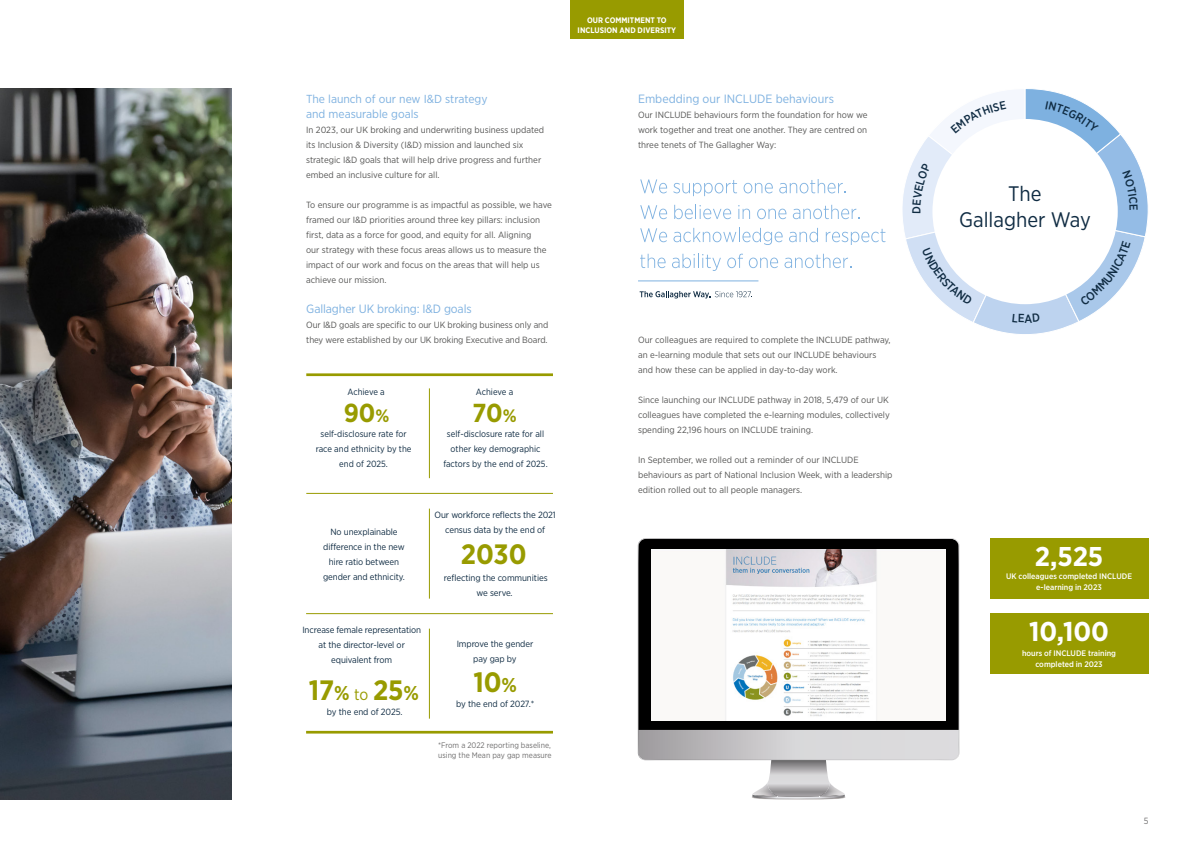
<style>
.page{position:relative;width:1191px;height:842px;background:#fff}
.page>*{position:absolute;margin:0;border:0;box-sizing:border-box;transform-origin:0 0}
.Environment_Page_Header{font:700 28px "Gotham Narrow";color:#989b00}
.t1{font:700 27.2px "Gotham Narrow";color:#fff}
.Environment_Page_Header-2{font:700 26px "Gotham Narrow";color:#989b00}
.Body-Copy-Black-80{font:21px/25.2px "Gotham Narrow";color:#102c43;text-align:center}
.t2{font:12px "Gotham Narrow";color:#7eb1e0}
.t3{font:11.6px/15px "Gotham Narrow";color:#7eb1e0}
.t4{font:9px/15px "Gotham Narrow";color:#575756}
.Body_Copy{font:9px/15px "Gotham Narrow";letter-spacing:-.01em;color:#102c43;text-align:center}
.t5{font:9px "Gotham Narrow";color:#706f6f}
.t6{font:500 8px/11px "Gotham Narrow";color:#fff;text-align:center}
.Art_Brochure_CC_Footer_L{font:8px/10px "Gotham Narrow";color:#706f6f}
.t7{font:700 8px/9.6px "Gotham Narrow";color:#fff;text-align:center}
.s1{font-size:18px}
.s2{font-size:20px}
.s3{font-weight:400;font-size:16px}
</style>
<div class="page">
<div style="left:570px;top:0;width:113px;height:39px;background:#989b00"></div>
<hr style="left:638px;top:281px;width:120px;height:1px;background:#7eb1e0">
<svg style="left:639px;top:291px;width:113px;height:7px"></svg>
<svg style="left:640px;top:179px;width:27px;height:14px"></svg>
<svg style="left:673px;top:180px;width:64px;height:16px"></svg>
<svg style="left:743px;top:183px;width:30px;height:10px"></svg>
<svg style="left:779px;top:179px;width:67px;height:14px"></svg>
<svg style="left:640px;top:205px;width:27px;height:14px"></svg>
<svg style="left:674px;top:205px;width:57px;height:14px"></svg>
<svg style="left:738px;top:205px;width:12px;height:14px"></svg>
<svg style="left:757px;top:209px;width:29px;height:10px"></svg>
<svg style="left:793px;top:205px;width:66px;height:14px"></svg>
<svg style="left:640px;top:228px;width:27px;height:14px"></svg>
<svg style="left:673px;top:228px;width:109px;height:17px"></svg>
<svg style="left:789px;top:228px;width:29px;height:14px"></svg>
<svg style="left:826px;top:229px;width:59px;height:16px"></svg>
<svg style="left:640px;top:254px;width:25px;height:14px"></svg>
<svg style="left:672px;top:254px;width:49px;height:17px"></svg>
<svg style="left:727px;top:254px;width:16px;height:14px"></svg>
<svg style="left:749px;top:258px;width:29px;height:10px"></svg>
<svg style="left:784px;top:254px;width:67px;height:14px"></svg>
<img style="left:0;top:88px;width:232px;height:711px">
<div style="left:989px;top:538px;width:159px;height:60px;background:#989b00"></div>
<div style="left:989px;top:614px;width:159px;height:60px;background:#989b00"></div>
<hr style="left:306px;top:373px;width:247px;height:3px;background:#989b00">
<hr style="left:306px;top:493px;width:247px;height:1px;background:#989b00">
<hr style="left:429px;top:388px;width:1px;height:90px;background:#989b00">
<hr style="left:429px;top:509px;width:1px;height:90px;background:#989b00">
<hr style="left:429px;top:629px;width:1px;height:90px;background:#989b00">
<hr style="left:306px;top:613px;width:247px;height:1px;background:#989b00">
<hr style="left:306px;top:731px;width:247px;height:2px;background:#989b00">
<div style="left:638px;top:539px;width:320px;height:191px;background:#000"></div>
<svg style="left:638px;top:539px;width:27px;height:25px"></svg>
<svg style="left:934px;top:538px;width:25px;height:27px"></svg>
<svg style="left:638px;top:730px;width:321px;height:70px"></svg>
<img style="left:651px;top:549px;width:294px;height:172px">
<svg style="left:902px;top:89px;width:246px;height:245px"></svg>
<p class="t7" style="left:577px;top:16px;width:100px">OUR COMMITMENT TO<br>INCLUSION AND DIVERSITY</p>
<p class="t3" style="left:306px;top:92px;width:183px">The launch of our new I&amp;D strategy and measurable goals</p>
<p class="t4" style="left:306px;top:123px;width:240px">In 2023, our UK broking and underwriting business updated its Inclusion &amp; Diversity (I&amp;D) mission and launched six strategic I&amp;D goals that will help drive progress and further embed an inclusive culture for all.</p>
<p class="t4" style="left:306px;top:198px;width:247px">To ensure our programme is as impactful as possible, we have framed our I&amp;D priorities around three key pillars: inclusion first, data as a force for good, and equity for all. Aligning<br>our strategy with these focus areas allows us to measure the impact of our work and focus on the areas that will help us achieve our mission.</p>
<p class="t2" style="left:306px;top:302px;width:167px">Gallagher UK broking: I&amp;D goals</p>
<p class="t4" style="left:306px;top:318px;width:244px">Our I&amp;D goals are specific to our UK broking business only and they were established by our UK broking Executive and Board.</p>
<p class="Body_Copy" style="left:347px;top:384px;width:39px">Achieve a</p>
<p class="Body_Copy" style="left:476px;top:384px;width:39px">Achieve a</p>
<p class="Body_Copy" style="left:443px;top:426px;width:106px">self-disclosure rate for all other key demographic factors by the end of 2025.</p>
<p class="Environment_Page_Header-2" style="left:344px;top:396px;width:47px">90<span class="s1">%</span></p>
<p class="Environment_Page_Header-2" style="left:472px;top:397px;width:46px">70<span class="s1">%</span></p>
<p class="Body_Copy" style="left:316px;top:426px;width:97px">self-disclosure rate for race and ethnicity by the end of 2025.</p>
<p class="Body_Copy" style="left:323px;top:524px;width:83px">No unexplainable difference in the new hire ratio between gender and ethnicity.</p>
<p class="Body_Copy" style="left:434px;top:507px;width:123px">Our workforce reflects the 2021 census data by the end of</p>
<p class="Environment_Page_Header" style="left:461px;top:536px;width:67px">2030</p>
<p class="Body_Copy" style="left:444px;top:570px;width:105px">reflecting the communities we serve.</p>
<p class="Body_Copy" style="left:302px;top:623px;width:120px">Increase female representation at the director-level or equivalent from</p>
<p class="Body_Copy" style="left:457px;top:636px;width:78px">Improve the gender pay gap by</p>
<p class="Body_Copy" style="left:456px;top:696px;width:79px">by the end of 2027.*</p>
<p class="Environment_Page_Header" style="left:309px;top:672px;width:112px">17<span class="s2">%</span> <span class="s3">to</span> 25<span class="s2">%</span></p>
<p class="Environment_Page_Header" style="left:473px;top:664px;width:45px">10<span class="s2">%</span></p>
<p class="Body_Copy" style="left:327px;top:704px;width:77px">by the end of 2025.</p>
<p class="Art_Brochure_CC_Footer_L" style="left:438px;top:740px;width:115px">*From a 2022 reporting baseline, using the Mean pay gap measure</p>
<p class="t2" style="left:638px;top:92px;width:197px">Embedding our INCLUDE behaviours</p>
<p class="t4" style="left:638px;top:108px;width:231px;text-align:justify">Our INCLUDE behaviours form the foundation for how we work together and treat one another. They are centred on three tenets of The Gallagher Way:</p>
<p class="t4" style="left:638px;top:333px;width:254px">Our colleagues are required to complete the INCLUDE pathway, an e-learning module that sets out our INCLUDE behaviours and how these can be applied in day-to-day work.</p>
<p class="t4" style="left:638px;top:393px;width:253px;text-align:justify">Since launching our INCLUDE pathway in 2018, 5,479 of our UK colleagues have completed the e-learning modules, collectively spending 22,196 hours on INCLUDE training.</p>
<p class="t4" style="left:638px;top:453px;width:256px">In September, we rolled out a reminder of our INCLUDE behaviours as part of National Inclusion Week, with a leadership edition rolled out to all people managers.</p>
<p class="Body-Copy-Black-80" style="left:959px;top:181px;width:133px">The<br>Gallagher Way</p>
<p class="t1" style="left:1034px;top:539px;width:70px">2,525</p>
<p class="t6" style="left:1006px;top:571px;width:127px">UK colleagues completed INCLUDE e-learning in 2023</p>
<p class="t1" style="left:1029px;top:613px;width:82px">10,100</p>
<p class="t6" style="left:1022px;top:647px;width:95px">hours of INCLUDE training</p>
<p class="t6" style="left:1035px;top:658px;width:69px">completed in 2023</p>
<p class="t5" style="left:1143px;top:815px;width:6px">5</p>
</div>
